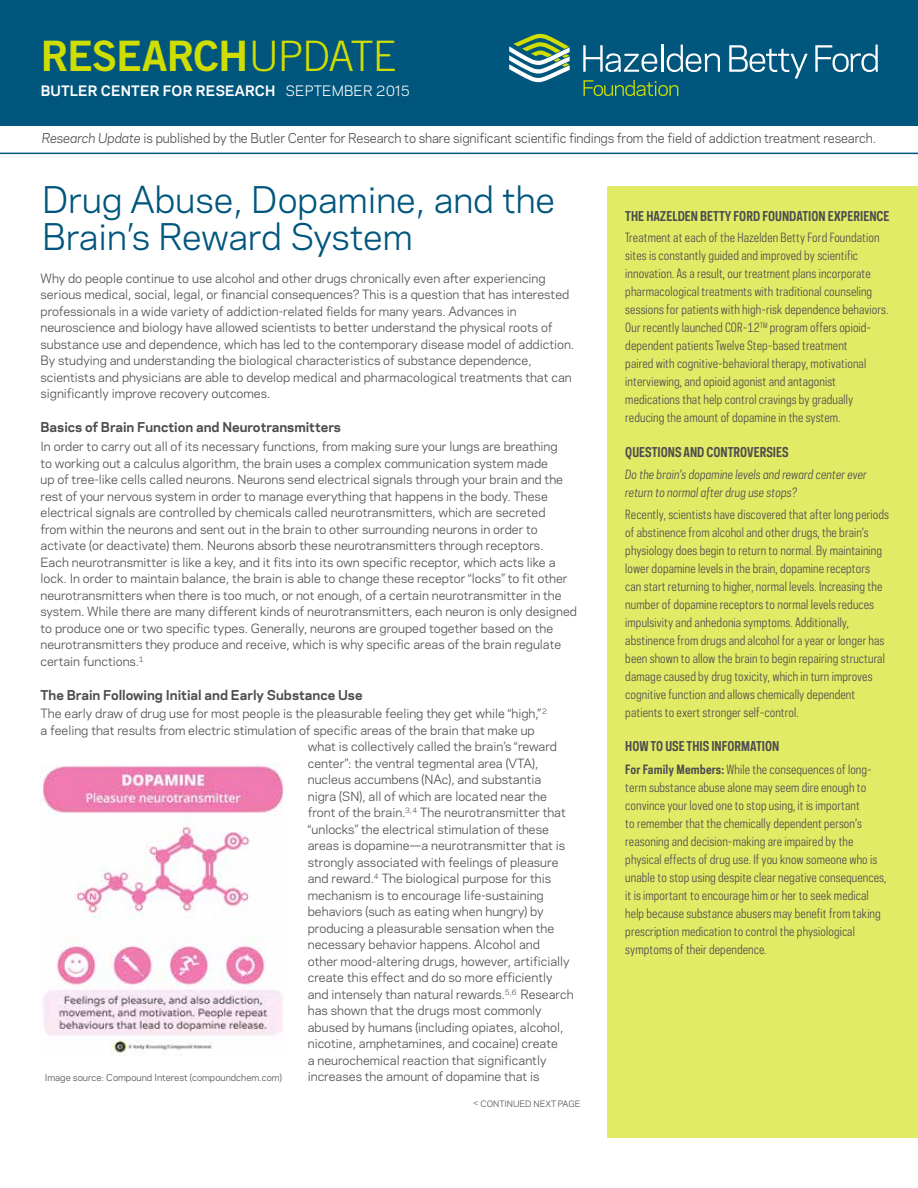
<style>
.page{position:relative;width:918px;height:1188px;background:#fff}
.page>*{position:absolute;margin:0;border:0;box-sizing:border-box;transform-origin:0 0}
.t1{font:42px "Trade Gothic Bold Two";letter-spacing:-.03em;color:#cfde00}
.t2{font:34.5px/37.5px "Polaris";color:#00567d}
.t3{font:700 13.5px "Polaris";letter-spacing:.01em;color:#fff}
.t4{font:12.75px "Polaris";letter-spacing:-.01em;color:#4d4d4f;scale:.96 1}
.t5{font:700 12.75px "Polaris Condensed";color:#4d4d4f}
.t6{font:700 12.75px "Polaris";color:#4d4d4f}
.t7{font:12px/16.5px "Polaris";color:#4d4d4f}
.t8{font:12px/18px "Polaris Condensed";letter-spacing:.01em;color:#4d4d4f}
.t9{font:italic 12px/18px "Polaris Condensed";letter-spacing:.01em;color:#4d4d4f}
.t10{font:9px "Polaris";color:#4d4d4f}
.t11{font:8.25px "Polaris";color:#4d4d4f}
.s1{font-family:"Trade Gothic";font-weight:300}
.s2{font-weight:400}
.s3{font-style:italic}
.s4{font-weight:700}
.s5{font-size:7.5px}
</style>
<div class="page">
<div style="left:0;top:0;width:918px;height:125px;background:#00567d"></div>
<div style="left:608px;top:186px;width:310px;height:951px;background:#e2eb66"></div>
<svg style="left:509px;top:33px;width:61px;height:49px"></svg>
<svg style="left:583px;top:80px;width:95px;height:16px"></svg>
<svg style="left:583px;top:45px;width:74px;height:27px"></svg>
<hr style="left:661px;top:45px;width:2px;height:27px;background:#fff">
<svg style="left:667px;top:45px;width:53px;height:27px"></svg>
<svg style="left:729px;top:45px;width:79px;height:34px"></svg>
<svg style="left:815px;top:45px;width:63px;height:27px"></svg>
<hr style="left:0;top:153px;width:918px;height:1px;background:#00567d">
<img style="left:40px;top:763px;width:243px;height:292px">
<h1 class="t1" style="left:41px;top:30px;width:357px">RESEARCH<span class="s1">UPDATE</span></h1>
<p class="t3" style="left:41px;top:80px;width:371px">BUTLER CENTER FOR RESEARCH <span class="s2">SEPTEMBER 2015</span></p>
<p class="t4" style="left:42px;top:129px;width:871px"><span class="s3">Research Update</span> is published by the Butler Center for Research to share significant scientific findings from the field of addiction treatment research.</p>
<h2 class="t2" style="left:42px;top:179px;width:515px">Drug Abuse, Dopamine, and the<br>Brain’s Reward System</h2>
<p class="t7" style="left:40px;top:269px;width:535px">Why do people continue to use alcohol and other drugs chronically even after experiencing serious medical, social, legal, or financial consequences? This is a question that has interested professionals in a wide variety of addiction-related fields for many years. Advances in neuroscience and biology have allowed scientists to better understand the physical roots of substance use and dependence, which has led to the contemporary disease model of addiction.<br>By studying and understanding the biological characteristics of substance dependence, scientists and physicians are able to develop medical and pharmacological treatments that can significantly improve recovery outcomes.</p>
<p class="t6" style="left:40px;top:418px;width:302px">Basics of Brain Function and Neurotransmitters</p>
<p class="t7" style="left:40px;top:438px;width:538px">In order to carry out all of its necessary functions, from making sure your lungs are breathing<br>to working out a calculus algorithm, the brain uses a complex communication system made<br>up of tree-like cells called neurons. Neurons send electrical signals through your brain and the rest of your nervous system in order to manage everything that happens in the body. These electrical signals are controlled by chemicals called neurotransmitters, which are secreted<br>from within the neurons and sent out in the brain to other surrounding neurons in order to activate (or deactivate) them. Neurons absorb these neurotransmitters through receptors.<br>Each neurotransmitter is like a key, and it fits into its own specific receptor, which acts like a lock. In order to maintain balance, the brain is able to change these receptor “locks” to fit other neurotransmitters when there is too much, or not enough, of a certain neurotransmitter in the system. While there are many different kinds of neurotransmitters, each neuron is only designed to produce one or two specific types. Generally, neurons are grouped together based on the neurotransmitters they produce and receive, which is why specific areas of the brain regulate certain functions.<sup>1</sup></p>
<p class="t6" style="left:40px;top:685px;width:324px">The Brain Following Initial and Early Substance Use</p>
<p class="t7" style="left:40px;top:705px;width:508px">The early draw of drug use for most people is the pleasurable feeling they get while “high,” <sup>2</sup></p>
<p class="t7" style="left:40px;top:721px;width:496px">a feeling that results from electric stimulation of specific areas of the brain that make up</p>
<p class="t7" style="left:308px;top:738px;width:251px">what is collectively called the brain’s “reward</p>
<p class="t7" style="left:308px;top:754px;width:232px">center”: the ventral tegmental area (VTA),</p>
<p class="t7" style="left:308px;top:771px;width:235px">nucleus accumbens (NAc), and substantia</p>
<p class="t7" style="left:308px;top:787px;width:241px">nigra (SN), all of which are located near the</p>
<p class="t7" style="left:308px;top:804px;width:260px">front of the brain.<sup>3,4</sup> The neurotransmitter that</p>
<p class="t7" style="left:308px;top:820px;width:243px">“unlocks” the electrical stimulation of these</p>
<p class="t7" style="left:308px;top:837px;width:259px">areas is dopamine—a neurotransmitter that is</p>
<p class="t7" style="left:308px;top:853px;width:252px">strongly associated with feelings of pleasure</p>
<p class="t7" style="left:308px;top:870px;width:245px">and reward.<sup>4</sup> The biological purpose for this</p>
<p class="t7" style="left:308px;top:886px;width:238px">mechanism is to encourage life-sustaining</p>
<p class="t7" style="left:308px;top:903px;width:237px">behaviors (such as eating when hungry) by</p>
<p class="t7" style="left:308px;top:919px;width:248px">producing a pleasurable sensation when the</p>
<p class="t7" style="left:308px;top:936px;width:234px">necessary behavior happens. Alcohol and</p>
<p class="t7" style="left:308px;top:952px;width:263px">other mood-altering drugs, however, artificially</p>
<p class="t7" style="left:308px;top:969px;width:246px">create this effect and do so more efficiently</p>
<p class="t7" style="left:308px;top:985px;width:267px">and intensely than natural rewards.<sup>5,6</sup> Research</p>
<p class="t7" style="left:308px;top:1002px;width:235px">has shown that the drugs most commonly</p>
<p class="t7" style="left:308px;top:1018px;width:257px">abused by humans (including opiates, alcohol,</p>
<p class="t7" style="left:308px;top:1035px;width:252px">nicotine, amphetamines, and cocaine) create</p>
<p class="t7" style="left:308px;top:1051px;width:240px">a neurochemical reaction that significantly</p>
<p class="t7" style="left:308px;top:1068px;width:233px">increases the amount of dopamine that is</p>
<p class="t5" style="left:625px;top:208px;width:266px">THE HAZELDEN BETTY FORD FOUNDATION EXPERIENCE</p>
<p class="t8" style="left:625px;top:229px;width:264px">Treatment at each of the Hazelden Betty Ford Foundation sites is constantly guided and improved by scientific innovation. As a result, our treatment plans incorporate pharmacological treatments with traditional counseling sessions for patients with high-risk dependence behaviors.<br>Our recently launched COR-12<sup>TM</sup> program offers opioid&shy;dependent patients Twelve Step-based treatment<br>paired with cognitive-behavioral therapy, motivational interviewing, and opioid agonist and antagonist medications that help control cravings by gradually reducing the amount of dopamine in the system.</p>
<p class="t5" style="left:625px;top:443px;width:165px">QUESTIONS AND CONTROVERSIES</p>
<p class="t9" style="left:625px;top:465px;width:243px">Do the brain’s dopamine levels and reward center ever return to normal after drug use stops?</p>
<p class="t8" style="left:625px;top:506px;width:265px">Recently, scientists have discovered that after long periods of abstinence from alcohol and other drugs, the brain’s physiology does begin to return to normal. By maintaining lower dopamine levels in the brain, dopamine receptors can start returning to higher, normal levels. Increasing the number of dopamine receptors to normal levels reduces impulsivity and anhedonia symptoms. Additionally, abstinence from drugs and alcohol for a year or longer has been shown to allow the brain to begin repairing structural damage caused by drug toxicity, which in turn improves cognitive function and allows chemically dependent patients to exert stronger self-control.</p>
<p class="t5" style="left:625px;top:738px;width:156px">HOW TO USE THIS INFORMATION</p>
<p class="t8" style="left:625px;top:760px;width:262px"><span class="s4">For Family Members:</span> While the consequences of long&shy;term substance abuse alone may seem dire enough to convince your loved one to stop using, it is important<br>to remember that the chemically dependent person’s reasoning and decision-making are impaired by the physical effects of drug use. If you know someone who is unable to stop using despite clear negative consequences, it is important to encourage him or her to seek medical help because substance abusers may benefit from taking prescription medication to control the physiological symptoms of their dependence.</p>
<p class="t10" style="left:45px;top:1071px;width:239px">Image source: Compound Interest (compoundchem.com)</p>
<p class="t11" style="left:473px;top:1098px;width:109px"><span class="s5">&lt;</span> CONTINUED NEXT PAGE</p>
</div>
